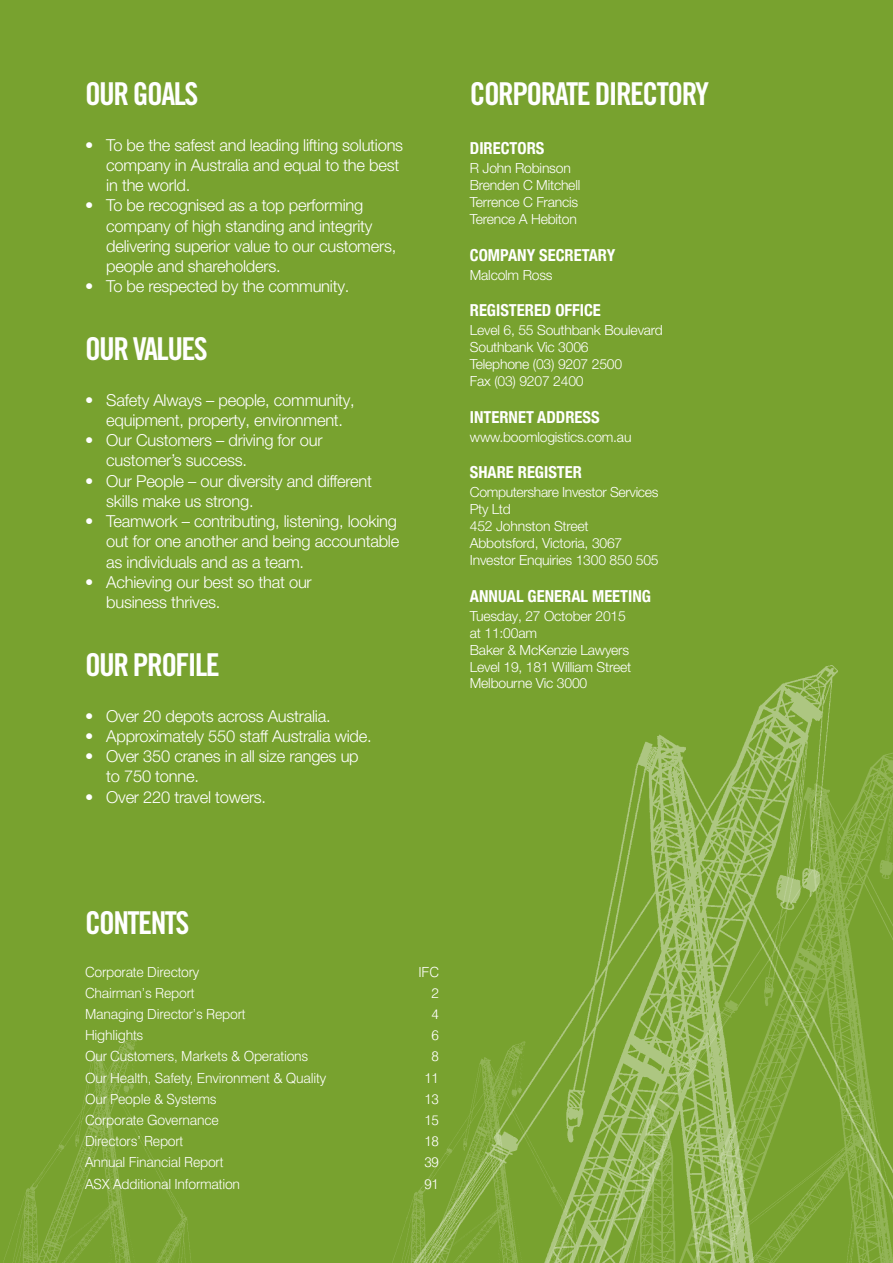
<style>
.page{position:relative;width:893px;height:1263px;background:#78a22f}
.page>*{position:absolute;margin:0;border:0;box-sizing:border-box;transform-origin:0 0}
.t1{font:31.5px "Trade Gothic Bold Cond Twenty";letter-spacing:-.05em;color:#fff}
.t2{font:300 16.5px/20.2px "Helvetica Neue LT Pro";letter-spacing:-.015em;color:#fff}
.t3{font:700 condensed 16.5px "Helvetica Neue";color:#fff}
.t4{font:300 13.95px/17px "Helvetica Neue LT Pro";letter-spacing:-.015em;color:#fff}
.t5{font:300 13.95px "Swiss 721 BT";letter-spacing:-.015em;color:#fff}
</style>
<div class="page">
<img style="left:3px;top:1037px;width:188px;height:226px">
<img style="left:557px;top:665px;width:281px;height:598px">
<img style="left:392px;top:1041px;width:187px;height:222px">
<img style="left:586px;top:746px;width:307px;height:517px">
<h1 class="t1" style="left:85px;top:74px;width:115px">OUR GOALS</h1>
<p class="t2" style="left:106px;top:134px;width:298px;text-indent:-21px">• To be the safest and leading lifting solutions company in Australia and equal to the best in the world.</p>
<p class="t2" style="left:106px;top:195px;width:292px;text-indent:-21px">• To be recognised as a top performing company of high standing and integrity delivering superior value to our customers, people and shareholders.</p>
<p class="t2" style="left:85px;top:276px;width:266px">• To be respected by the community.</p>
<h1 class="t1" style="left:85px;top:330px;width:124px">OUR VALUES</h1>
<p class="t2" style="left:85px;top:389px;width:271px;text-align:center">• Safety Always – people, community, equipment, property, environment.</p>
<p class="t2" style="left:106px;top:430px;width:218px;text-indent:-21px">• Our Customers – driving for our customer’s success.</p>
<p class="t2" style="left:106px;top:470px;width:267px;text-indent:-21px">• Our People – our diversity and different skills make us strong.</p>
<p class="t2" style="left:106px;top:511px;width:295px;text-indent:-21px">• Teamwork – contributing, listening, looking out for one another and being accountable as individuals and as a team.</p>
<p class="t2" style="left:106px;top:572px;width:207px;text-indent:-21px">• Achieving our best so that our business thrives.</p>
<h1 class="t1" style="left:85px;top:645px;width:136px">OUR PROFILE</h1>
<p class="t2" style="left:85px;top:705px;width:247px">• Over 20 depots across Australia.</p>
<p class="t2" style="left:85px;top:725px;width:288px">• Approximately 550 staff Australia wide.</p>
<p class="t2" style="left:106px;top:746px;width:254px;text-indent:-21px">• Over 350 cranes in all size ranges up to 750 tonne.</p>
<p class="t2" style="left:85px;top:786px;width:183px">• Over 220 travel towers.</p>
<h1 class="t1" style="left:470px;top:74px;width:241px">CORPORATE DIRECTORY</h1>
<p class="t3" style="left:470px;top:138px;width:76px">DIRECTORS</p>
<p class="t4" style="left:470px;top:159px;width:112px">R John Robinson<br>Brenden C Mitchell<br>Terrence C Francis<br>Terence A Hebiton</p>
<p class="t3" style="left:470px;top:245px;width:147px">COMPANY SECRETARY</p>
<p class="t4" style="left:470px;top:266px;width:84px">Malcolm Ross</p>
<p class="t3" style="left:470px;top:300px;width:133px">REGISTERED OFFICE</p>
<p class="t4" style="left:470px;top:321px;width:194px">Level 6, 55 Southbank Boulevard<br>Southbank Vic 3006<br>Telephone (03) 9207 2500<br>Fax (03) 9207 2400</p>
<p class="t3" style="left:470px;top:407px;width:131px">INTERNET ADDRESS</p>
<p class="t4" style="left:470px;top:428px;width:163px">www.boomlogistics.com.au</p>
<p class="t3" style="left:470px;top:462px;width:114px">SHARE REGISTER</p>
<p class="t4" style="left:470px;top:484px;width:190px">Computershare Investor Services<br>Pty Ltd<br>452 Johnston Street<br>Abbotsford, Victoria, 3067<br>Investor Enquiries 1300 850 505</p>
<p class="t3" style="left:470px;top:586px;width:183px">ANNUAL GENERAL MEETING</p>
<p class="t4" style="left:470px;top:607px;width:163px">Tuesday, 27 October 2015 at 11:00am<br>Baker &amp; McKenzie Lawyers<br>Level 19, 181 William Street<br>Melbourne Vic 3000</p>
<h1 class="t1" style="left:85px;top:904px;width:106px">CONTENTS</h1>
<p class="t5" style="left:85px;top:963px;width:116px">Corporate Directory</p>
<p class="t5" style="left:419px;top:963px;width:22px">IFC</p>
<p class="t5" style="left:85px;top:984px;width:111px">Chairman’s Report</p>
<p class="t5" style="left:432px;top:984px;width:9px">2</p>
<p class="t5" style="left:85px;top:1005px;width:162px">Managing Director’s Report</p>
<p class="t5" style="left:432px;top:1005px;width:9px">4</p>
<p class="t5" style="left:85px;top:1027px;width:60px">Highlights</p>
<p class="t5" style="left:432px;top:1027px;width:9px">6</p>
<p class="t5" style="left:85px;top:1048px;width:225px">Our Customers, Markets &amp; Operations</p>
<p class="t5" style="left:432px;top:1048px;width:9px">8</p>
<p class="t5" style="left:85px;top:1069px;width:243px">Our Health, Safety, Environment &amp; Quality</p>
<p class="t5" style="left:424px;top:1069px;width:16px">11</p>
<p class="t5" style="left:85px;top:1090px;width:133px">Our People &amp; Systems</p>
<p class="t5" style="left:424px;top:1090px;width:16px">13</p>
<p class="t5" style="left:85px;top:1111px;width:135px">Corporate Governance</p>
<p class="t5" style="left:424px;top:1111px;width:16px">15</p>
<p class="t5" style="left:85px;top:1133px;width:100px">Directors’ Report</p>
<p class="t5" style="left:424px;top:1133px;width:16px">18</p>
<p class="t5" style="left:85px;top:1154px;width:140px">Annual Financial Report</p>
<p class="t5" style="left:424px;top:1154px;width:16px">39</p>
<p class="t5" style="left:85px;top:1175px;width:157px">ASX Additional Information</p>
<p class="t5" style="left:424px;top:1175px;width:16px">91</p>
</div>
